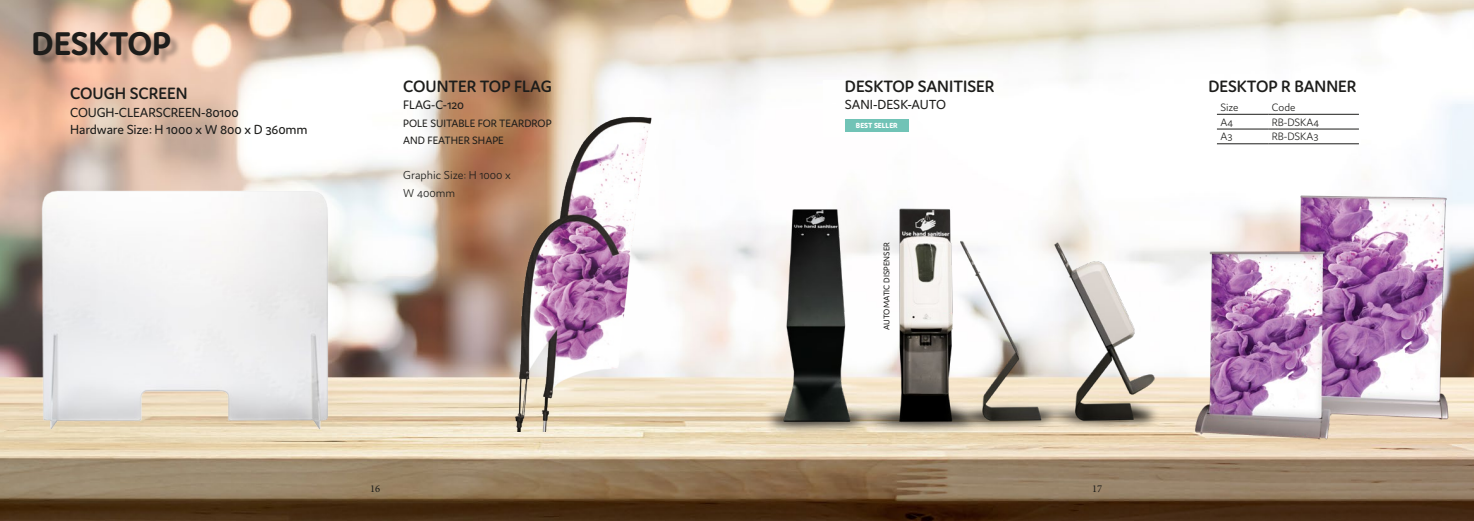
<style>
.page{position:relative;width:1474px;height:521px;background:#fff}
.page>*{position:absolute;margin:0;border:0;box-sizing:border-box;transform-origin:0 0}
.t1{font:700 35px "Domus";color:#1d1d1b}
.t2{font:600 17.5px "Domus";color:#1d1d1b}
.t3{font:14px/17.5px "Domus";letter-spacing:-.01em;color:#1d1d1b}
.t4{font:13.12px "Domus";color:#1d1d1b}
.t5{font:300 12.25px/17.5px "Domus";color:#1d1d1b}
.t6{font:11.38px/17.5px "Domus";color:#1d1d1b}
.t7{font:300 11.38px "Domus";color:#1d1d1b}
.t8{font:10.5px "Minion Pro";color:#1d1d1b}
.t9{font:8.75px "Domus";color:#1d1d1b}
.t10{font:800 7.88px "Domus";color:#fff}
</style>
<div class="page">
<img style="left:0;top:0;width:1473px;height:521px">
<div style="left:35px;top:34px;width:146px;height:32px;background:#1d1d1b;opacity:.36"></div>
<hr style="left:1216px;top:114px;width:52px;height:1px;background:#1d1d1b">
<hr style="left:1268px;top:114px;width:90px;height:1px;background:#1d1d1b">
<hr style="left:1216px;top:129px;width:52px;height:1px;background:#1d1d1b">
<hr style="left:1268px;top:129px;width:90px;height:1px;background:#1d1d1b">
<hr style="left:1216px;top:144px;width:52px;height:1px;background:#1d1d1b">
<hr style="left:1268px;top:144px;width:90px;height:1px;background:#1d1d1b">
<div style="left:823px;top:80px;width:157px;height:57px;background:#fff"></div>
<img style="left:1179px;top:171px;width:294px;height:281px">
<img style="left:762px;top:197px;width:222px;height:246px">
<img style="left:949px;top:213px;width:221px;height:225px">
<img style="left:14px;top:188px;width:342px;height:280px">
<img style="left:443px;top:103px;width:294px;height:329px">
<div style="left:845px;top:119px;width:63px;height:13px;background:#71c3b6"></div>
<h1 class="t1" style="left:32px;top:24px;width:141px">DESKTOP</h1>
<p class="t2" style="left:70px;top:84px;width:119px">COUGH SCREEN</p>
<p class="t3" style="left:70px;top:103px;width:239px">COUGH-CLEARSCREEN-80100<br>Hardware Size: H 1000 x W 800 x D 360mm</p>
<p class="t2" style="left:403px;top:77px;width:150px">COUNTER TOP FLAG</p>
<p class="t2" style="left:1208px;top:77px;width:149px">DESKTOP R BANNER</p>
<p class="t4" style="left:403px;top:98px;width:62px">FLAG-C-120</p>
<p class="t6" style="left:403px;top:114px;width:150px">POLE SUITABLE FOR TEARDROP<br>AND FEATHER SHAPE</p>
<p class="t5" style="left:403px;top:166px;width:109px">Graphic Size: H 1000 x<br>W 400mm</p>
<p class="t2" style="left:845px;top:77px;width:151px">DESKTOP SANITISER</p>
<p class="t3" style="left:845px;top:96px;width:103px">SANI-DESK-AUTO</p>
<p class="t7" style="left:1220px;top:101px;width:20px">Size</p>
<p class="t7" style="left:1271px;top:101px;width:25px">Code</p>
<p class="t7" style="left:1220px;top:116px;width:14px">A4</p>
<p class="t7" style="left:1271px;top:116px;width:49px">RB-DSKA4</p>
<p class="t7" style="left:1220px;top:130px;width:14px">A3</p>
<p class="t7" style="left:1271px;top:130px;width:48px">RB-DSKA3</p>
<p class="t10" style="left:856px;top:121px;width:43px">BEST SELLER</p>
<p class="t9" style="left:881px;top:330px;width:89px;rotate:-90deg">AUTOMATIC DISPENSER</p>
<p class="t8" style="left:370px;top:482px;width:12px">16</p>
<p class="t8" style="left:1092px;top:482px;width:12px">17</p>
</div>
